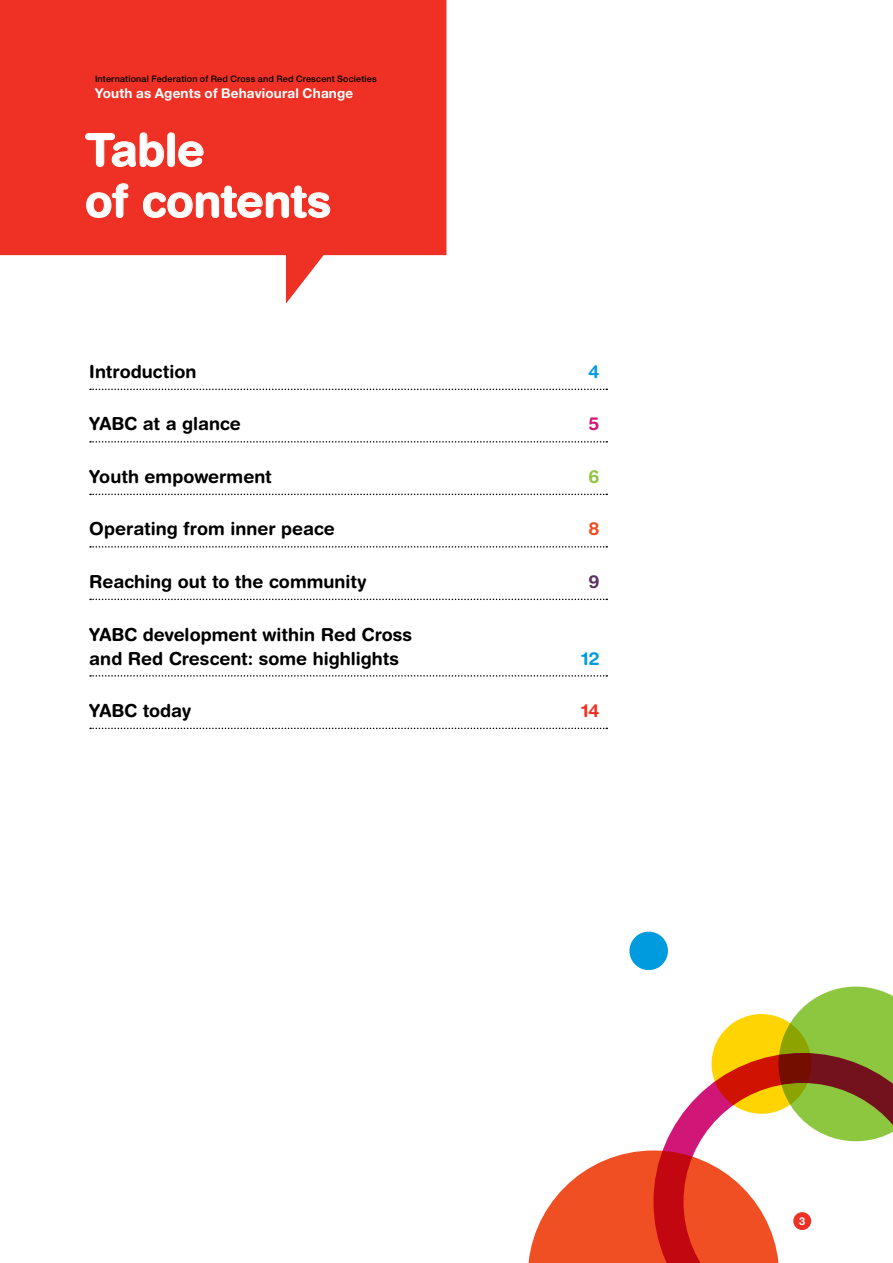
<style>
.page{position:relative;width:893px;height:1263px;background:#fff}
.page>*{position:absolute;margin:0;border:0;box-sizing:border-box;transform-origin:0 0}
.t1{font:700 45px/51px "Helvetica Rounded LT Std";letter-spacing:-.005em;color:#fff}
.t2{font:700 18px/24px "Helvetica Rounded LT Std";color:#000}
.t3{font:700 18px "Helvetica Rounded LT Std";color:#009bdf}
.t4{font:700 18px "Helvetica Rounded LT Std";color:#ee3124}
.t5{font:700 18px "Helvetica Rounded LT Std";color:#d01778}
.t6{font:700 18px "Helvetica Rounded LT Std";color:#8dc63f}
.t7{font:700 18px "Helvetica Rounded LT Std";color:#f04e23}
.t8{font:700 18px "Helvetica Rounded LT Std";color:#5b3260}
.t9{font:700 13.5px "Helvetica Neue";letter-spacing:.015em;color:#fff}
.t10{font:700 10.8px "Helvetica Neue";color:#fff}
.t11{font:500 9px "Helvetica Neue";letter-spacing:.02em;color:#000}
</style>
<div class="page">
<svg style="left:662px;top:1053px;width:199px;height:177px"></svg>
<svg style="left:778px;top:986px;width:115px;height:155px"></svg>
<svg style="left:712px;top:1014px;width:99px;height:100px;background:#d58800"></svg>
<div style="left:629px;top:932px;width:39px;height:38px;background:#009bdf;border-radius:50%"></div>
<svg style="left:528px;top:1150px;width:251px;height:113px"></svg>
<div style="left:793px;top:1212px;width:18px;height:18px;background:#ee3124;border-radius:50%"></div>
<svg style="left:90px;top:389px;width:517px;height:1px"></svg>
<svg style="left:90px;top:441px;width:517px;height:2px"></svg>
<svg style="left:90px;top:494px;width:517px;height:1px"></svg>
<svg style="left:90px;top:546px;width:517px;height:2px"></svg>
<svg style="left:90px;top:599px;width:517px;height:1px"></svg>
<svg style="left:90px;top:675px;width:517px;height:2px"></svg>
<svg style="left:90px;top:728px;width:517px;height:1px"></svg>
<svg style="left:0;top:0;width:446px;height:304px;fill:#ee3124"></svg>
<svg style="left:85px;top:132px;width:79px;height:35px;background:#f04f44"></svg>
<div style="left:167px;top:132px;width:8px;height:35px;border:1px solid #fff;border-radius:3px"></div>
<svg style="left:178px;top:141px;width:26px;height:26px"></svg>
<svg style="left:86px;top:183px;width:43px;height:35px;background:#f04e43"></svg>
<svg style="left:143px;top:185px;width:188px;height:33px;background:#f04f44"></svg>
<p class="t11" style="left:95px;top:73px;width:283px">International Federation of Red Cross and Red Crescent Societies</p>
<p class="t9" style="left:95px;top:85px;width:260px">Youth as Agents of Behavioural Change</p>
<h1 class="t1" style="left:85px;top:123px;width:248px">Table<br>of contents</h1>
<p class="t2" style="left:89px;top:359px;width:109px">Introduction</p>
<p class="t3" style="left:589px;top:361px;width:12px">4</p>
<p class="t2" style="left:89px;top:412px;width:153px">YABC at a glance</p>
<p class="t5" style="left:589px;top:413px;width:12px">5</p>
<p class="t2" style="left:89px;top:464px;width:184px">Youth empowerment</p>
<p class="t6" style="left:589px;top:466px;width:13px">6</p>
<p class="t2" style="left:89px;top:517px;width:247px">Operating from inner peace</p>
<p class="t7" style="left:589px;top:518px;width:13px">8</p>
<p class="t2" style="left:89px;top:569px;width:279px">Reaching out to the community</p>
<p class="t8" style="left:589px;top:571px;width:13px">9</p>
<p class="t2" style="left:89px;top:622px;width:324px">YABC development within Red Cross and Red Crescent: some highlights</p>
<p class="t3" style="left:582px;top:647px;width:19px">12</p>
<p class="t2" style="left:89px;top:698px;width:103px">YABC today</p>
<p class="t4" style="left:581px;top:700px;width:20px">14</p>
<p class="t10" style="left:799px;top:1215px;width:8px">3</p>
</div>
